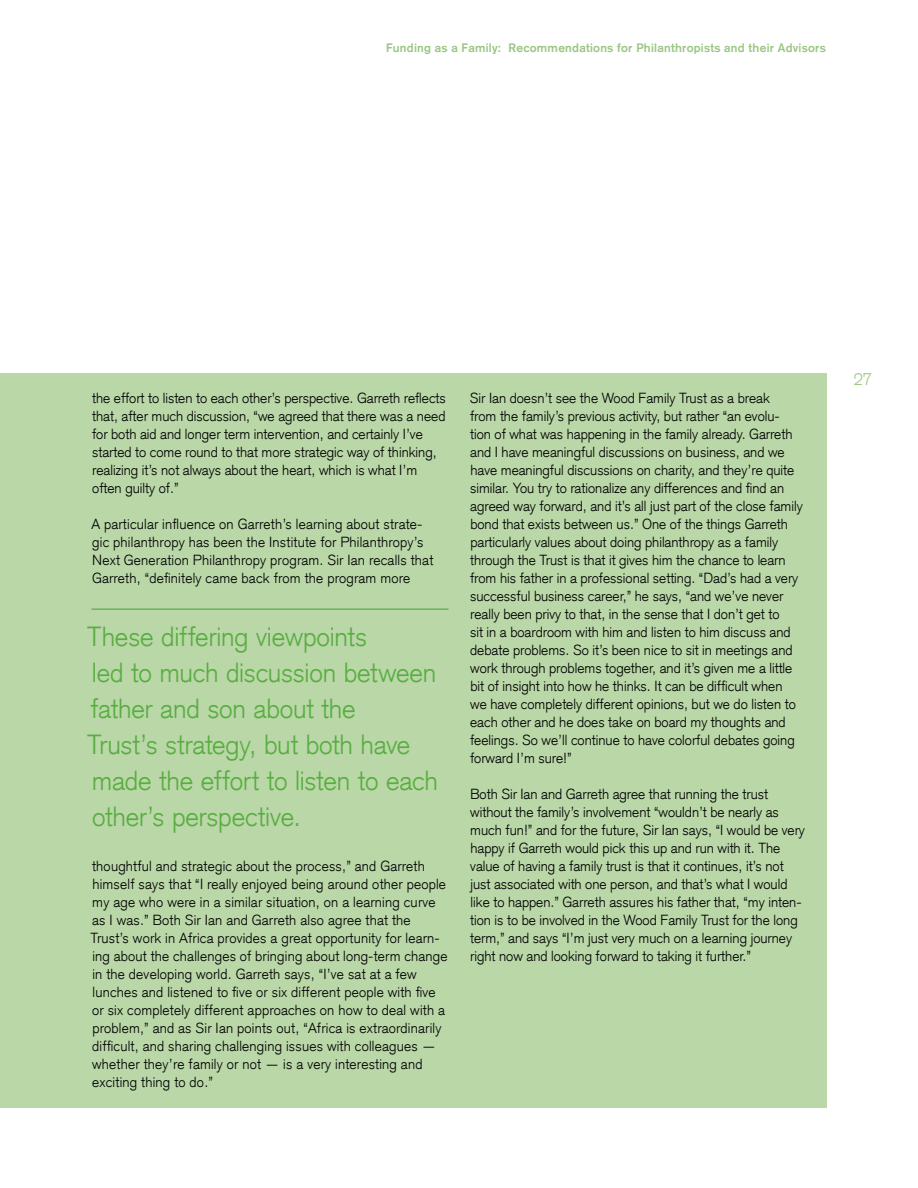
<style>
.page{position:relative;width:918px;height:1188px;background:#fff}
.page>*{position:absolute;margin:0;border:0;box-sizing:border-box;transform-origin:0 0}
.t1{font:300 27px/36px "Credit Suisse Type";letter-spacing:-.01em;color:#59ad41}
.t2{font:300 16.5px "Credit Suisse Type";color:#9ac784}
.t3{font:300 14.25px/18px "Credit Suisse Type";color:#000}
.t4{font:700 12px "Credit Suisse Type";letter-spacing:.02em;color:#9ac784}
</style>
<div class="page">
<div style="left:0;top:373px;width:826px;height:735px;background:#b9d7a7"></div>
<hr style="left:92px;top:609px;width:356px;height:1px;background:#59ad41">
<p class="t4" style="left:386px;top:40px;width:441px">Funding as a Family: Recommendations for Philanthropists and their Advisors</p>
<p class="t3" style="left:92px;top:389px;width:355px">the effort to listen to each other’s perspective. Garreth reflects that, after much discussion, “we agreed that there was a need for both aid and longer term intervention, and certainly I’ve started to come round to that more strategic way of thinking, realizing it’s not always about the heart, which is what I’m often guilty of.”</p>
<p class="t3" style="left:91px;top:515px;width:343px">A particular influence on Garreth’s learning about strate&shy;gic philanthropy has been the Institute for Philanthropy’s N ext Generation Philanthropy program. Sir Ian recalls that Garreth, “definitely came back from the program more</p>
<h1 class="t1" style="left:87px;top:618px;width:352px">These differing viewpoints<br>led to much discussion between father and son about the<br>Trust’s strategy, but both have made the effort to listen to each other’s perspective.</h1>
<p class="t3" style="left:90px;top:857px;width:359px">thoughtful and strategic about the process,” and Garreth himself says that “I really enjoyed being around other people my age who were in a similar situation, on a learning curve as I was.” Both Sir Ian and Garreth also agree that the Trust’s work in Africa provides a great opportunity for learn&shy;ing about the challenges of bringing about long-term change in the developing world. Garreth says, “I’ve sat at a few lunches and listened to five or six different people with five or six completely different approaches on how to deal with a problem,” and as Sir Ian points out, “Africa is extraordinarily difficult, and sharing challenging issues with colleagues — whether they’re family or not — is a very interesting and exciting thing to do.”</p>
<p class="t3" style="left:470px;top:389px;width:334px">Sir Ian doesn’t see the Wood Family Trust as a break<br>from the family’s previous activity, but rather “an evolu&shy;tion of what was happening in the family already. Garreth and I have meaningful discussions on business, and we have meaningful discussions on charity, and they’re quite similar. You try to rationalize any differences and find an agreed way forward, and it’s all just part of the close family bond that exists between us.” One of the things Garreth particularly values about doing philanthropy as a family through the Trust is that it gives him the chance to learn from his father in a professional setting. “Dad’s had a very successful business career,” he says, “and we’ve never really been privy to that, in the sense that I don’t get to<br>sit in a boardroom with him and listen to him discuss and debate problems. So it’s been nice to sit in meetings and work through problems together, and it’s given me a little bit of insight into how he thinks. It can be difficult when<br>we have completely different opinions, but we do listen to each other and he does take on board my thoughts and feelings. So we’ll continue to have colorful debates going forward I’m sure!”</p>
<p class="t3" style="left:470px;top:785px;width:336px">Both Sir Ian and Garreth agree that running the trust without the family’s involvement “wouldn’t be nearly as much fun!” and for the future, Sir Ian says, “I would be very happy if Garreth would pick this up and run with it. The value of having a family trust is that it continues, it’s not just associated with one person, and that’s what I would like to happen.” Garreth assures his father that, “my inten&shy;tion is to be involved in the Wood Family Trust for the long term,” and says “I’m just very much on a learning journey right now and looking forward to taking it further.”</p>
<p class="t2" style="left:854px;top:369px;width:20px">27</p>
</div>
